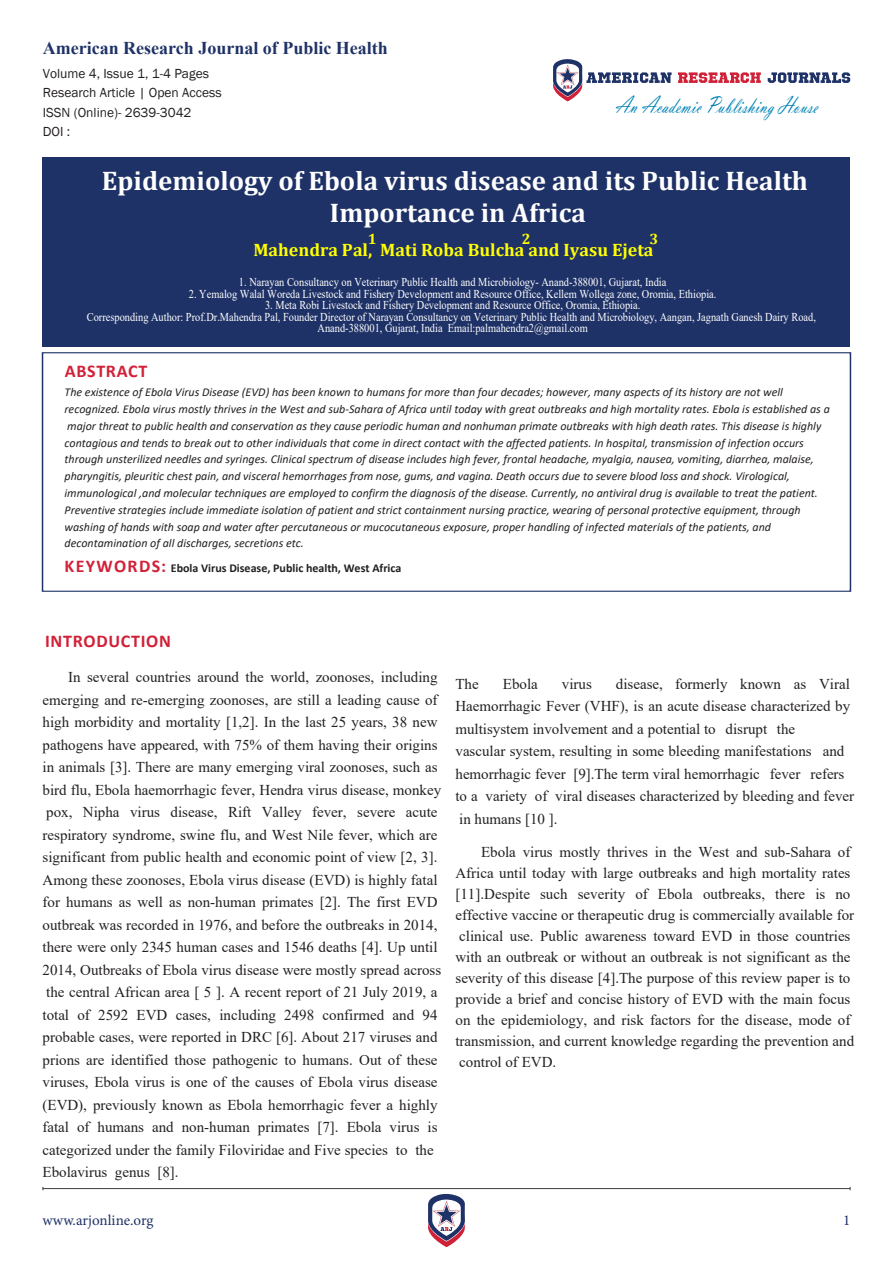
<style>
.page{position:relative;width:893px;height:1263px;background:#fff}
.page>*{position:absolute;margin:0;border:0;box-sizing:border-box;transform-origin:0 0}
.t1{font:700 27px/32px "Cambria";color:#fff;text-align:center}
.t2{font:24.45px "Vladimir Script";color:#0083b6;scale:.75 1}
.t3{font:700 18px "Cambria";color:#ff0}
.t4{font:700 18px "Times New Roman";color:#1f3267}
.t5{font:700 18px "Calibri";letter-spacing:.04em;color:#d12138}
.t6{font:15px/22.5px "Times New Roman";color:#231f20}
.t7{font:15px "Minion Pro";color:#1f3267}
.t8{font:700 15px "Cambria";color:#ff0}
.t9{font:13.5px/19.5px "Franklin Gothic";color:#231f20}
.t10{font:italic 12px/16.8px "Calibri";color:#231f20}
.t11{font:12px/11.6px "Times New Roman";color:#fff;text-align:center;scale:.86 1}
.t12{font:700 12px "Calibri";color:#231f20}
.s1{font-size:18px;color:#d12138}
</style>
<div class="page">
<hr style="left:43px;top:1188px;width:807px;height:1px;background:#3e3e3f">
<svg style="left:428px;top:1193px;width:37px;height:54px"></svg>
<div style="left:43px;top:157px;width:807px;height:190px;background:#1f3267"></div>
<div style="left:42px;top:352px;width:809px;height:240px;border:1px solid #1f3267"></div>
<svg style="left:553px;top:59px;width:119px;height:42px"></svg>
<svg style="left:678px;top:72px;width:83px;height:11px"></svg>
<svg style="left:768px;top:72px;width:82px;height:11px"></svg>
<p class="t4" style="left:43px;top:38px;width:347px">American Research Journal of Public Health</p>
<p class="t9" style="left:43px;top:64px;width:180px">Volume 4, Issue 1, 1-4 Pages<br>Research Article | Open Access<br>ISSN (Online)- 2639-3042<br>DOI :</p>
<h2 class="t2" style="left:615px;top:91px;width:272px">An Academic Publishing House</h2>
<h1 class="t1" style="left:102px;top:167px;width:708px">Epidemiology of Ebola virus disease and its Public Health<br>Importance in Africa</h1>
<p class="t8" style="left:368px;top:233px;width:10px">1</p>
<p class="t8" style="left:522px;top:233px;width:10px">2</p>
<p class="t8" style="left:649px;top:233px;width:10px">3</p>
<p class="t3" style="left:253px;top:243px;width:402px">Mahendra Pal, Mati Roba Bulcha and Iyasu Ejeta</p>
<p class="t11" style="left:239px;top:278px;width:499px">1. Narayan Consultancy on Veterinary Public Health and Microbiology- Anand-388001, Gujarat, India</p>
<p class="t11" style="left:189px;top:289px;width:615px">2. Yemalog Walal Woreda Livestock and Fishery Development and Resource Office, Kellem Wollega zone, Oromia, Ethiopia.</p>
<p class="t11" style="left:87px;top:301px;width:849px">3. Meta Robi Livestock and Fishery Development and Resource Office, Oromia, Ethiopia.<br>Corresponding Author: Prof.Dr.Mahendra Pal, Founder Director of Narayan Consultancy on Veterinary Public Health and Microbiology, Aangan, Jagnath Ganesh Dairy Road,<br>Anand-388001, Gujarat, India Email:palmahendra2@gmail.com</p>
<p class="t5" style="left:65px;top:360px;width:84px">ABSTRACT</p>
<p class="t10" style="left:65px;top:385px;width:767px">The existence of Ebola Virus Disease (EVD) has been known to humans for more than four decades; however, many aspects of its history are not well recognized. Ebola virus mostly thrives in the West and sub-Sahara of Africa until today with great outbreaks and high mortality rates. Ebola is established as a major threat to public health and conservation as they cause periodic human and nonhuman primate outbreaks with high death rates. This disease is highly contagious and tends to break out to other individuals that come in direct contact with the affected patients. In hospital, transmission of infection occurs through unsterilized needles and syringes. Clinical spectrum of disease includes high fever, frontal headache, myalgia, nausea, vomiting, diarrhea, malaise, pharyngitis, pleuritic chest pain, and visceral hemorrhages from nose, gums, and vagina. Death occurs due to severe blood loss and shock. Virological, immunological ,and molecular techniques are employed to confirm the diagnosis of the disease. Currently, no antiviral drug is available to treat the patient.<br>Preventive strategies include immediate isolation of patient and strict containment nursing practice, wearing of personal protective equipment, through washing of hands with soap and water after percutaneous or mucocutaneous exposure, proper handling of infected materials of the patients, and decontamination of all discharges, secretions etc.</p>
<p class="t12" style="left:65px;top:564px;width:338px"><span class="s1">KEYWORDS:</span> Ebola Virus Disease, Public health, West Africa</p>
<p class="t5" style="left:45px;top:630px;width:127px">INTRODUCTION</p>
<p class="t6" style="left:43px;top:667px;width:400px;text-indent:26px">In several countries around the world, zoonoses, including emerging and re-emerging zoonoses, are still a leading cause of high morbidity and mortality [1,2]. In the last 25 years, 38 new pathogens have appeared, with 75% of them having their origins in animals [3]. There are many emerging viral zoonoses, such as bird flu, Ebola haemorrhagic fever, Hendra virus disease, monkey pox, Nipha virus disease, Rift Valley fever, severe acute respiratory syndrome, swine flu, and West Nile fever, which are significant from public health and economic point of view [2, 3].<br>Among these zoonoses, Ebola virus disease (EVD) is highly fatal for humans as well as non-human primates [2]. The first EVD outbreak was recorded in 1976, and before the outbreaks in 2014, there were only 2345 human cases and 1546 deaths [4]. Up until 2014, Outbreaks of Ebola virus disease were mostly spread across the central African area [ 5 ]. A recent report of 21 July 2019, a total of 2592 EVD cases, including 2498 confirmed and 94 probable cases, were reported in DRC [6]. About 217 viruses and prions are identified those pathogenic to humans. Out of these viruses, Ebola virus is one of the causes of Ebola virus disease (EVD), previously known as Ebola hemorrhagic fever a highly fatal of humans and non-human primates [7]. Ebola virus is categorized under the family Filoviridae and Five species to the Ebolavirus genus [8].</p>
<p class="t6" style="left:455px;top:674px;width:25px">The</p>
<p class="t6" style="left:503px;top:674px;width:36px">Ebola</p>
<p class="t6" style="left:562px;top:674px;width:31px">virus</p>
<p class="t6" style="left:455px;top:674px;width:400px;text-indent:160px">disease, formerly known as Viral Haemorrhagic Fever (VHF), is an acute disease characterized by multisystem involvement and a potential to disrupt the<br>vascular system, resulting in some bleeding manifestations and hemorrhagic fever [9].The term viral hemorrhagic fever refers to a variety of viral diseases characterized by bleeding and fever in humans [10 ].</p>
<p class="t6" style="left:455px;top:843px;width:400px;line-height:21px;text-indent:26px">Ebola virus mostly thrives in the West and sub-Sahara of Africa until today with large outbreaks and high mortality rates [11].Despite such severity of Ebola outbreaks, there is no effective vaccine or therapeutic drug is commercially available for clinical use. Public awareness toward EVD in those countries with an outbreak or without an outbreak is not significant as the severity of this disease [4].The purpose of this review paper is to provide a brief and concise history of EVD with the main focus on the epidemiology, and risk factors for the disease, mode of transmission, and current knowledge regarding the prevention and control of EVD.</p>
<p class="t7" style="left:43px;top:1214px;width:112px">www.arjonline.org</p>
<p class="t7" style="left:843px;top:1214px;width:9px">1</p>
</div>
